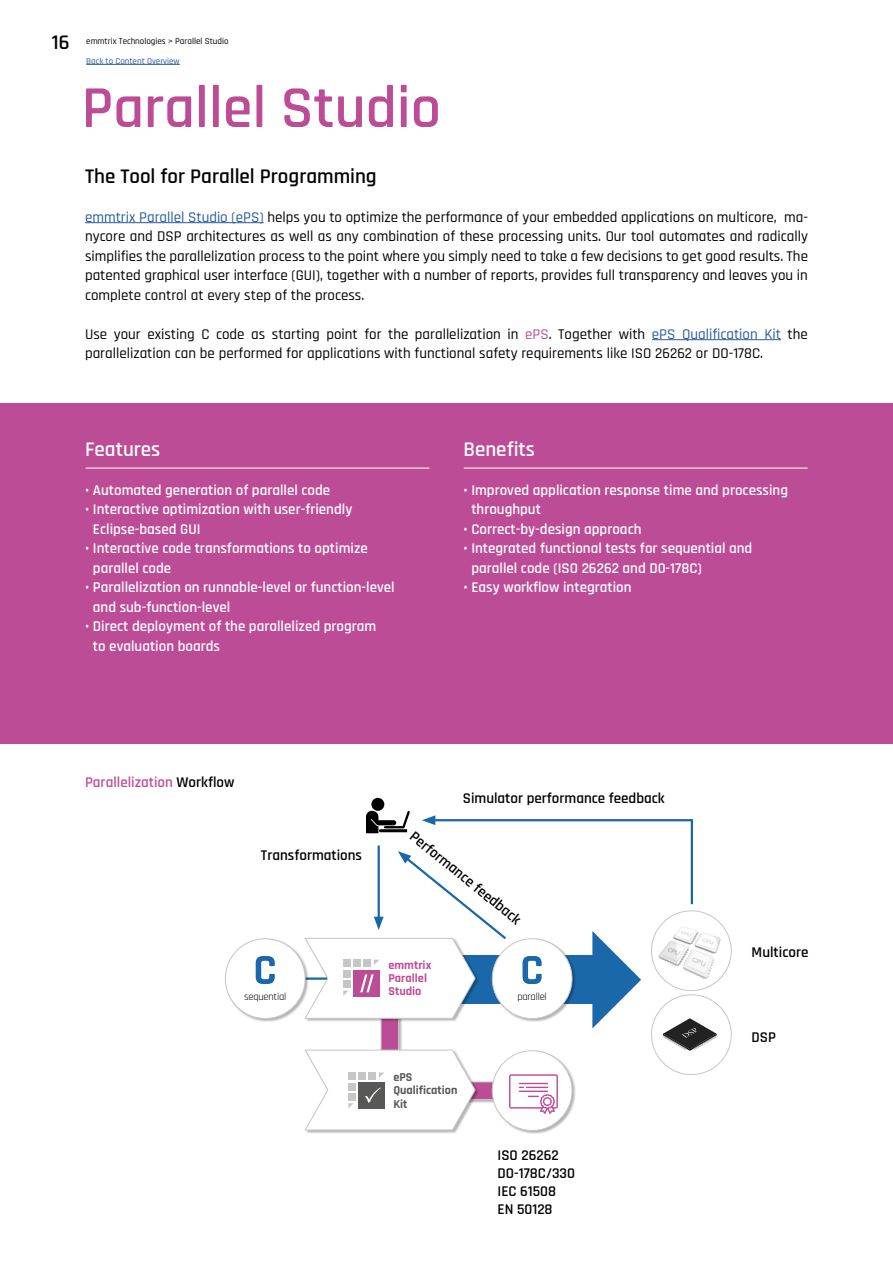
<style>
.page{position:relative;width:893px;height:1263px;background:#fff}
.page>*{position:absolute;margin:0;border:0;box-sizing:border-box;transform-origin:0 0}
.t1{font:600 60px "Rajdhani";color:#bd4c96}
.t2{font:600 21px "Rajdhani";color:#000}
.t3{font:600 21px "Rajdhani";color:#fff}
.t4{font:500 15px/19.5px "Rajdhani";color:#000;text-align:justify}
.t5{font:600 15px/19.5px "Rajdhani";color:#fff}
.t6{font:600 15px/18px "Rajdhani";color:#000}
.t7{font:600 15px "Rajdhani";color:#bd4c96}
.t8{font:700 12.3px/13.2px "Rajdhani";color:#bd4c96}
.t9{font:700 12.15px/13px "Rajdhani";color:#575756}
.t10{font:10.5px "Rajdhani";letter-spacing:-.02em;color:#000}
.t11{font:500 9px "Rajdhani";color:#000}
.t12{font:500 9px "Rajdhani";color:#275b9b}
.s1{color:#275b9b}
.s2{color:#bd4c96}
.s3{color:#000}
</style>
<div class="page">
<hr style="left:892px;top:852px;width:1px;height:356px;background:#1a67a9">
<div style="left:0;top:404px;width:893px;height:340px;background:#bd4c96"></div>
<hr style="left:85px;top:222px;width:179px;height:1px;background:#275b9b">
<hr style="left:652px;top:339px;width:129px;height:1px;background:#275b9b">
<hr style="left:86px;top:468px;width:343px;height:1px;background:#fff">
<hr style="left:464px;top:468px;width:344px;height:1px;background:#fff">
<div style="left:437px;top:955px;width:171px;height:48px;background:#1a67a9"></div>
<svg style="left:592px;top:931px;width:49px;height:97px"></svg>
<div style="left:492px;top:939px;width:83px;height:83px;background:#000;opacity:.3"></div>
<div style="left:492px;top:939px;width:80px;height:79px;background:#fff;border-radius:50%"></div>
<svg style="left:522px;top:956px;width:20px;height:28px"></svg>
<img style="left:651px;top:922px;width:73px;height:60px">
<img style="left:673px;top:926px;width:29px;height:23px">
<svg style="left:663px;top:1018px;width:54px;height:33px"></svg>
<div style="left:651px;top:994px;width:81px;height:81px;border:1px solid #c6c6c6;border-radius:50%"></div>
<div style="left:225px;top:939px;width:84px;height:83px;background:#000;opacity:.3"></div>
<div style="left:225px;top:939px;width:80px;height:79px;background:#fff;border-radius:50%"></div>
<div style="left:225px;top:938px;width:80px;height:81px;border:1px solid #c6c6c6;border-radius:50%"></div>
<svg style="left:256px;top:956px;width:19px;height:28px"></svg>
<div style="left:381px;top:1014px;width:21px;height:50px;background:#c0c0c0"></div>
<div style="left:381px;top:1014px;width:18px;height:46px;background:#bd4c96;border:1px solid #c6c6c6"></div>
<div style="left:449px;top:1082px;width:51px;height:21px;background:#c2c2c2"></div>
<div style="left:448px;top:1082px;width:48px;height:18px;background:#bd4c96;border:1px solid #c6c6c6"></div>
<div style="left:492px;top:1051px;width:83px;height:83px;background:#000;opacity:.3"></div>
<div style="left:492px;top:1051px;width:80px;height:79px;background:#fff;border-radius:50%"></div>
<div style="left:492px;top:1050px;width:80px;height:81px;border:1px solid #c6c6c6;border-radius:50%"></div>
<div style="left:305px;top:1050px;width:174px;height:84px;background:#000;opacity:.3"></div>
<svg style="left:305px;top:1049px;width:171px;height:81px"></svg>
<svg style="left:509px;top:1074px;width:49px;height:40px"></svg>
<div style="left:305px;top:938px;width:174px;height:84px;background:#000;opacity:.3"></div>
<div style="left:371px;top:798px;width:13px;height:13px;background:#000;border-radius:50%"></div>
<svg style="left:366px;top:811px;width:44px;height:22px"></svg>
<hr style="left:378px;top:845px;width:2px;height:76px;background:#1a67a9">
<hr style="left:431px;top:819px;width:261px;height:2px;background:#1a67a9">
<svg style="left:422px;top:815px;width:13px;height:10px"></svg>
<hr style="left:691px;top:819px;width:2px;height:85px;background:#1a67a9">
<svg style="left:305px;top:851px;width:204px;height:168px"></svg>
<hr style="left:86px;top:64px;width:94px;height:1px;background:#275b9b">
<h2 class="t2" style="left:52px;top:30px;width:19px">16</h2>
<p class="t11" style="left:86px;top:36px;width:144px">emmtrix Technologies &gt; Parallel Studio</p>
<p class="t12" style="left:86px;top:56px;width:95px">Back to Content Overview</p>
<h1 class="t1" style="left:82px;top:72px;width:361px">Parallel Studio</h1>
<h2 class="t2" style="left:85px;top:163px;width:293px">The Tool for Parallel Programming</h2>
<p class="t4" style="left:85px;top:207px;width:724px"><span class="s1">emmtrix Parallel Studio (ePS)</span> helps you to optimize the performance of your embedded applications on multicore, ma&shy;nycore and DSP architectures as well as any combination of these processing units. Our tool automates and radically simplifies the parallelization process to the point where you simply need to take a few decisions to get good results. The patented graphical user interface (GUI), together with a number of reports, provides full transparency and leaves you in complete control at every step of the process.</p>
<p class="t4" style="left:85px;top:324px;width:724px">Use your existing C code as starting point for the parallelization in <span class="s2">ePS</span>. Together with <span class="s1">ePS Qualification Kit</span> the parallelization can be performed for applications with functional safety requirements like ISO 26262 or DO-178C.</p>
<h2 class="t3" style="left:85px;top:436px;width:77px">Features</h2>
<p class="t5" style="left:85px;top:480px;width:247px">• Automated generation of parallel code</p>
<p class="t5" style="left:93px;top:500px;width:261px;text-indent:-8px">• Interactive optimization with user-friendly<br>Eclipse-based GUI</p>
<p class="t5" style="left:93px;top:539px;width:276px;text-indent:-8px">• Interactive code transformations to optimize parallel code</p>
<p class="t5" style="left:93px;top:578px;width:303px;text-indent:-8px">• Parallelization on runnable-level or function-level and sub-function-level</p>
<p class="t5" style="left:93px;top:617px;width:285px;text-indent:-8px">• Direct deployment of the parallelized program to evaluation boards</p>
<h2 class="t3" style="left:463px;top:436px;width:73px">Benefits</h2>
<p class="t5" style="left:471px;top:480px;width:318px;text-indent:-8px">• Improved application response time and processing throughput</p>
<p class="t5" style="left:463px;top:519px;width:179px">• Correct-by-design approach</p>
<p class="t5" style="left:471px;top:539px;width:282px;text-indent:-8px">• Integrated functional tests for sequential and parallel code (ISO 26262 and D0-178C)</p>
<p class="t5" style="left:463px;top:578px;width:170px">• Easy workflow integration</p>
<p class="t7" style="left:85px;top:773px;width:151px">Parallelization <span class="s3">Workflow</span></p>
<p class="t6" style="left:261px;top:847px;width:103px">Transformations</p>
<p class="t6" style="left:463px;top:790px;width:203px">Simulator performance feedback</p>
<p class="t6" style="left:417px;top:828px;width:140px;rotate:39deg">Performance feedback</p>
<p class="t6" style="left:752px;top:944px;width:58px">Multicore</p>
<p class="t10" style="left:244px;top:990px;width:44px">sequential</p>
<p class="t8" style="left:388px;top:958px;width:44px">emmtrix<br>Parallel<br>Studio</p>
<p class="t9" style="left:393px;top:1071px;width:66px">ePS<br>Qualification<br>Kit</p>
<p class="t10" style="left:517px;top:990px;width:31px">parallel</p>
<p class="t6" style="left:497px;top:1147px;width:79px">ISO 26262<br>DO-178C/330<br>IEC 61508<br>EN 50128</p>
<p class="t6" style="left:752px;top:1029px;width:26px">DSP</p>
</div>
